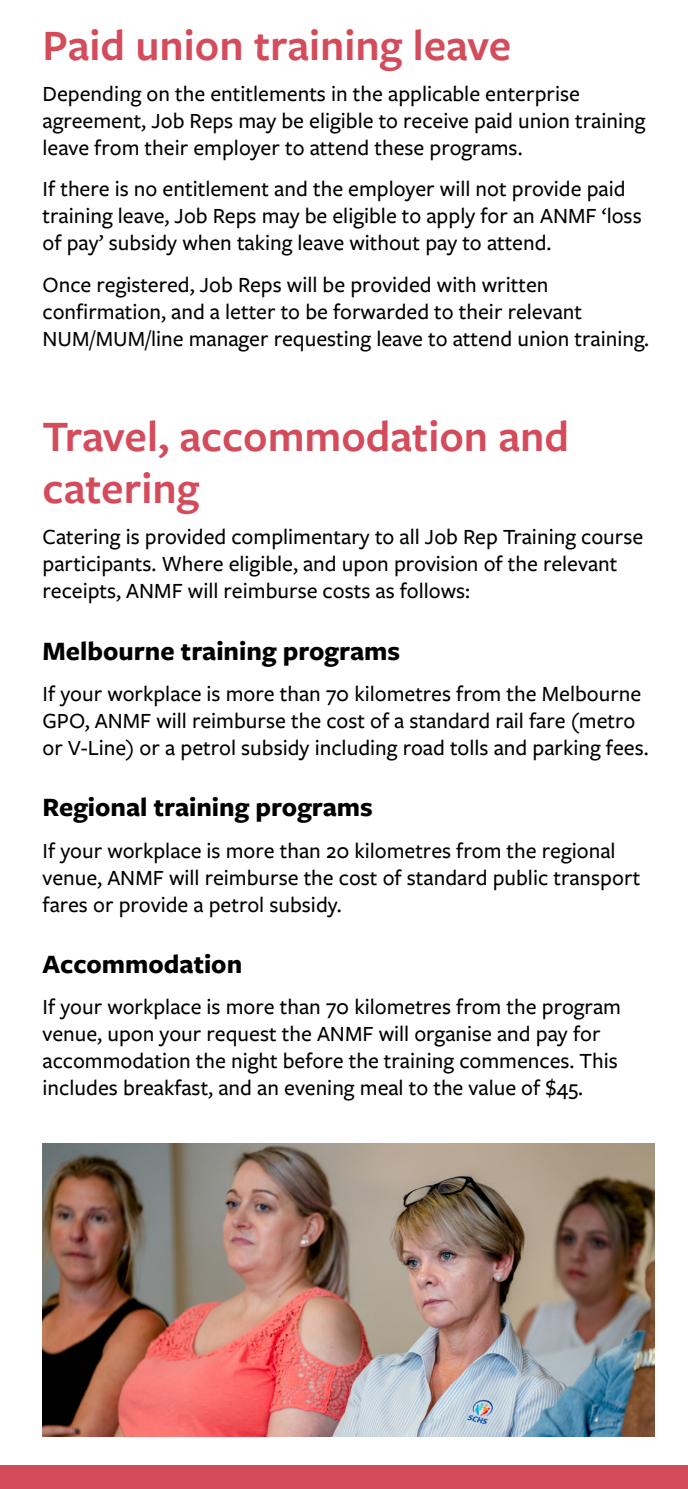
<style>
.page{position:relative;width:688px;height:1489px;background:#fff}
.page>*{position:absolute;margin:0;border:0;box-sizing:border-box;transform-origin:0 0}
.t1{font:600 45px/52.5px "Freight Sans Pro";color:#d44b5b}
.t2{font:700 27.5px "Freight Sans Pro";color:#000}
.t3{font:500 22.5px/27px "Freight Sans Pro";color:#000}
</style>
<div class="page">
<div style="left:0;top:1465px;width:687px;height:23px;background:#d44b5b"></div>
<img style="left:43px;top:1143px;width:611px;height:293px">
<h1 class="t1" style="left:43px;top:17px;width:470px">Paid union training leave</h1>
<p class="t3" style="left:43px;top:79px;width:604px">Depending on the entitlements in the applicable enterprise agreement, Job Reps may be eligible to receive paid union training leave from their employer to attend these programs.</p>
<p class="t3" style="left:43px;top:175px;width:600px">If there is no entitlement and the employer will not provide paid training leave, Job Reps may be eligible to apply for an ANMF ‘loss of pay’ subsidy when taking leave without pay to attend.</p>
<p class="t3" style="left:43px;top:270px;width:608px">Once registered, Job Reps will be provided with written confirmation, and a letter to be forwarded to their relevant<br>NUM/MUM/line manager requesting leave to attend union training.</p>
<h1 class="t1" style="left:43px;top:408px;width:528px">Travel, accommodation and catering</h1>
<p class="t3" style="left:43px;top:522px;width:602px">Catering is provided complimentary to all Job Rep Training course participants. Where eligible, and upon provision of the relevant receipts, ANMF will reimburse costs as follows:</p>
<p class="t2" style="left:43px;top:632px;width:359px">Melbourne training programs</p>
<p class="t3" style="left:43px;top:679px;width:607px">If your workplace is more than 70 kilometres from the Melbourne<br>GPO, ANMF will reimburse the cost of a standard rail fare (metro or V-Line) or a petrol subsidy including road tolls and parking fees.</p>
<p class="t2" style="left:43px;top:788px;width:332px">Regional training programs</p>
<p class="t3" style="left:43px;top:836px;width:599px">If your workplace is more than 20 kilometres from the regional venue, ANMF will reimburse the cost of standard public transport fares or provide a petrol subsidy.</p>
<p class="t2" style="left:43px;top:945px;width:201px">Accommodation</p>
<p class="t3" style="left:43px;top:992px;width:579px">If your workplace is more than 70 kilometres from the program venue, upon your request the ANMF will organise and pay for accommodation the night before the training commences. This includes breakfast, and an evening meal to the value of $45.</p>
</div>
